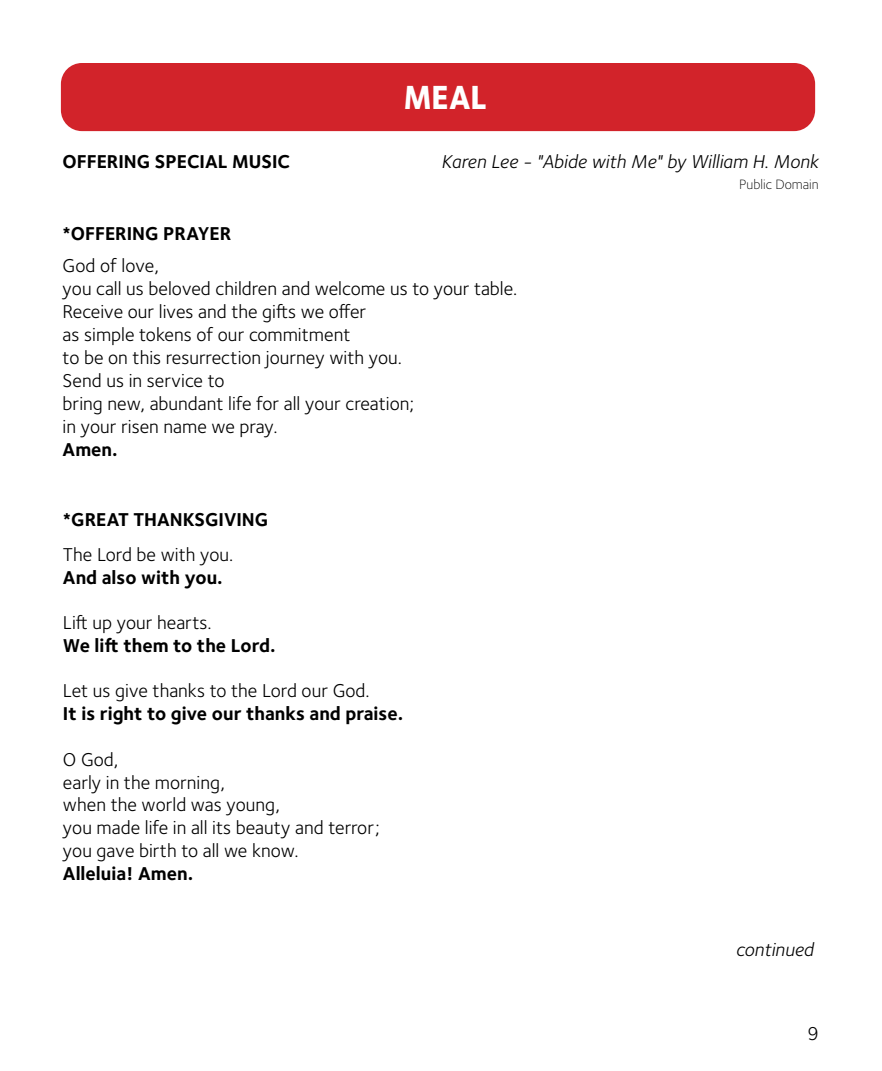
<style>
.page{position:relative;width:882px;height:1071px;background:#fff}
.page>*{position:absolute;margin:0;border:0;box-sizing:border-box;transform-origin:0 0}
.t1{font:800 34.65px "Foundry Sterling";color:#fff;scale:.91 1}
.t2{font:19.25px/23.1px "Foundry Sterling";color:#000}
.t3{font:700 19.25px "Foundry Sterling";color:#000}
.t4{font:italic 19.25px "Foundry Sterling";color:#000}
.t5{font:300 14px "Foundry Sterling";color:#000}
</style>
<div class="page">
<div style="left:61px;top:63px;width:754px;height:68px;background:#d2232a;border-radius:21px"></div>
<h1 class="t1" style="left:404px;top:76px;width:93px">MEAL</h1>
<p class="t3" style="left:63px;top:150px;width:229px">OFFERING SPECIAL MUSIC</p>
<p class="t4" style="left:441px;top:150px;width:379px">Karen Lee - "Abide with Me" by William H. Monk</p>
<p class="t5" style="left:739px;top:176px;width:81px">Public Domain</p>
<p class="t3" style="left:63px;top:222px;width:170px">*OFFERING PRAYER</p>
<p class="t2" style="left:63px;top:254px;width:456px">God of love,<br>you call us beloved children and welcome us to your table.<br>Receive our lives and the gifts we offer<br>as simple tokens of our commitment<br>to be on this resurrection journey with you.<br>Send us in service to<br>bring new, abundant life for all your creation;<br>in your risen name we pray.</p>
<p class="t3" style="left:63px;top:439px;width:57px">Amen.</p>
<p class="t3" style="left:63px;top:508px;width:207px">*GREAT THANKSGIVING</p>
<p class="t2" style="left:63px;top:543px;width:172px">The Lord be with you.</p>
<p class="t3" style="left:63px;top:566px;width:161px">And also with you.</p>
<p class="t2" style="left:63px;top:611px;width:150px">Lift up your hearts.</p>
<p class="t3" style="left:63px;top:634px;width:214px">We lift them to the Lord.</p>
<p class="t2" style="left:63px;top:680px;width:308px">Let us give thanks to the Lord our God.</p>
<p class="t3" style="left:63px;top:702px;width:342px">It is right to give our thanks and praise.</p>
<p class="t2" style="left:63px;top:748px;width:318px">O God,<br>early in the morning,<br>when the world was young,<br>you made life in all its beauty and terror; you gave birth to all we know.</p>
<p class="t3" style="left:63px;top:862px;width:132px">Alleluia! Amen.</p>
<p class="t4" style="left:736px;top:938px;width:79px">continued</p>
<p class="t2" style="left:808px;top:1023px;width:13px">9</p>
</div>
